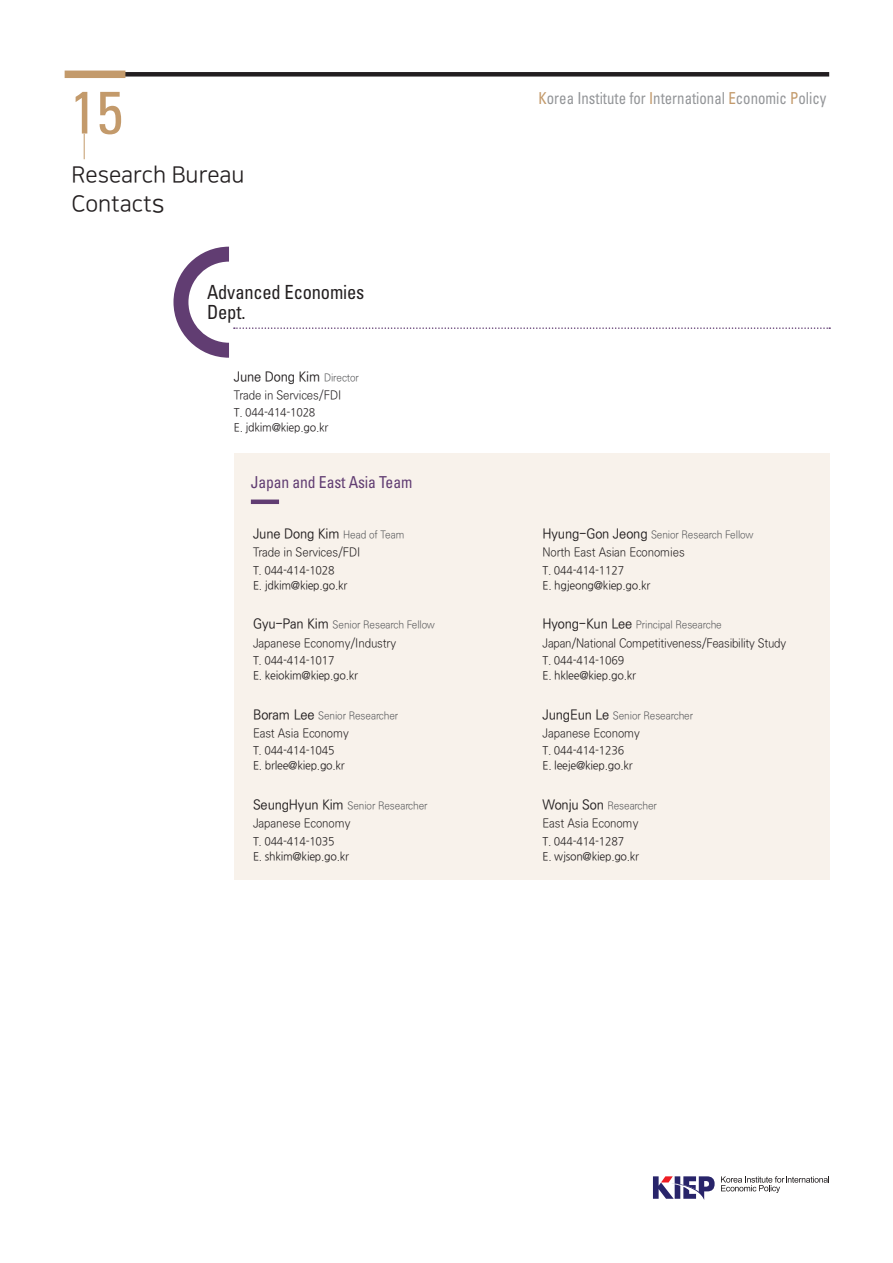
<style>
.page{position:relative;width:893px;height:1263px;background:#fff}
.page>*{position:absolute;margin:0;border:0;box-sizing:border-box;transform-origin:0 0}
.t1{font:condensed 60px "Univers";color:#c39a6b}
.t2{font:22.5px "Nanum Square R";color:#231f20}
.t3{font:condensed 19.5px "Univers";letter-spacing:-.01em;color:#231f20;scale:.95 1}
.t4{font:condensed 16.5px "Univers";color:#939598;scale:.9 1}
.t5{font:condensed 16.5px "Univers";letter-spacing:-.01em;color:#613d72;scale:.95 1}
.t6{font:13.5px "Ko Pub Dotum PM";letter-spacing:-.01em;color:#231f20;scale:.95 1}
.부서{font:12px "Ko Pub Dotum PL";letter-spacing:-.01em;color:#231f20;scale:.95 1}
.t7{font:11.25px "Nanum Gothic";letter-spacing:-.02em;color:#231f20;scale:.95 1}
.t8{font:10.5px "Ko Pub Dotum PL";letter-spacing:-.01em;color:#57585a;scale:.95 1}
.s1{font-size:25.5px}
.s2{font-family:"Ko Pub World Dotum";font-weight:300;font-size:10.5px;color:#57585a}
.s3{font-family:"Ko Pub Dotum PL";font-size:10.5px;color:#57585a}
.s4{font-family:"Ko Pub Dotum PM";font-size:13.5px;color:#231f20}
.s5{color:#c39a6b}
</style>
<div class="page">
<div style="left:120px;top:72px;width:709px;height:5px;background:#221e20"></div>
<div style="left:65px;top:71px;width:60px;height:7px;background:#c39a6b"></div>
<svg style="left:721px;top:1176px;width:108px;height:17px"></svg>
<svg style="left:653px;top:1176px;width:62px;height:24px"></svg>
<svg style="left:84px;top:134px;width:1px;height:25px"></svg>
<svg style="left:173px;top:247px;width:657px;height:111px"></svg>
<div style="left:234px;top:453px;width:595px;height:426px;background:#f8f2eb"></div>
<div style="left:251px;top:499px;width:28px;height:5px;background:#613d72"></div>
<p class="t1" style="left:70px;top:74px;width:55px">15</p>
<p class="t2" style="left:71px;top:163px;width:175px">Research Bureau</p>
<p class="t2" style="left:71px;top:192px;width:95px">Contact<span class="s1">s</span></p>
<p class="t3" style="left:207px;top:280px;width:167px">Advanced Economies</p>
<p class="t3" style="left:207px;top:299px;width:42px">Dept.</p>
<p class="t6" style="left:234px;top:370px;width:133px">June Dong Kim <span class="s2">Director</span></p>
<p class="부서" style="left:234px;top:389px;width:115px">Trade in Services/FDI</p>
<p class="t7" style="left:234px;top:407px;width:87px">T. 044-414-1028</p>
<p class="t7" style="left:234px;top:422px;width:101px">E. jdkim@kiep.go.kr</p>
<p class="t5" style="left:251px;top:472px;width:171px">Japan and East Asia Team</p>
<p class="t6" style="left:253px;top:527px;width:161px">June Dong Kim <span class="s3">Head of Team</span></p>
<p class="부서" style="left:253px;top:547px;width:115px">Trade in Services/FDI</p>
<p class="t7" style="left:253px;top:565px;width:87px">T. 044-414-1028</p>
<p class="t7" style="left:253px;top:580px;width:101px">E. jdkim@kiep.go.kr</p>
<p class="t8" style="left:253px;top:620px;width:193px"><span class="s4">Gyu-Pan Kim</span> Senior Research Fellow</p>
<p class="부서" style="left:253px;top:637px;width:152px">Japanese Economy/Industry</p>
<p class="t7" style="left:253px;top:655px;width:87px">T. 044-414-1017</p>
<p class="t7" style="left:253px;top:670px;width:112px">E. keiokim@kiep.go.kr</p>
<p class="t8" style="left:253px;top:710px;width:154px"><span class="s4">Boram Lee</span> Senior Researcher</p>
<p class="부서" style="left:253px;top:727px;width:102px">East Asia Economy</p>
<p class="t7" style="left:253px;top:745px;width:87px">T. 044-414-1045</p>
<p class="t7" style="left:253px;top:760px;width:98px">E. brlee@kiep.go.kr</p>
<p class="t8" style="left:253px;top:800px;width:185px"><span class="s4">SeungHyun Kim</span> Senior Researcher</p>
<p class="부서" style="left:253px;top:817px;width:104px">Japanese Economy</p>
<p class="t7" style="left:253px;top:835px;width:87px">T. 044-414-1035</p>
<p class="t7" style="left:253px;top:850px;width:103px">E. shkim@kiep.go.kr</p>
<h3 class="t4" style="left:539px;top:88px;width:321px"><span class="s5">K</span>orea Institute for <span class="s5">I</span>nternational <span class="s5">E</span>conomic <span class="s5">P</span>olicy</h3>
<p class="t8" style="left:543px;top:530px;width:223px"><span class="s4">Hyung-Gon Jeong</span> Senior Research Fellow</p>
<p class="부서" style="left:543px;top:547px;width:151px">North East Asian Economies</p>
<p class="t7" style="left:543px;top:565px;width:87px">T. 044-414-1127</p>
<p class="t7" style="left:543px;top:580px;width:115px">E. hgjeong@kiep.go.kr</p>
<p class="t8" style="left:543px;top:620px;width:190px"><span class="s4">Hyong-Kun Lee</span> Principal Researche</p>
<p class="부서" style="left:543px;top:637px;width:258px">Japan/National Competitiveness/Feasibility Study</p>
<p class="t7" style="left:543px;top:655px;width:87px">T. 044-414-1069</p>
<p class="t7" style="left:543px;top:670px;width:100px">E. hklee@kiep.go.kr</p>
<p class="t8" style="left:543px;top:710px;width:160px"><span class="s4">JungEun Le</span> Senior Researcher</p>
<p class="부서" style="left:543px;top:727px;width:104px">Japanese Economy</p>
<p class="t7" style="left:543px;top:745px;width:87px">T. 044-414-1236</p>
<p class="t7" style="left:543px;top:760px;width:96px">E. leeje@kiep.go.kr</p>
<p class="t8" style="left:543px;top:800px;width:122px"><span class="s4">Wonju Son</span> Researcher</p>
<p class="부서" style="left:543px;top:817px;width:102px">East Asia Economy</p>
<p class="t7" style="left:543px;top:835px;width:87px">T. 044-414-1287</p>
<p class="t7" style="left:543px;top:850px;width:103px">E. wjson@kiep.go.kr</p>
</div>
